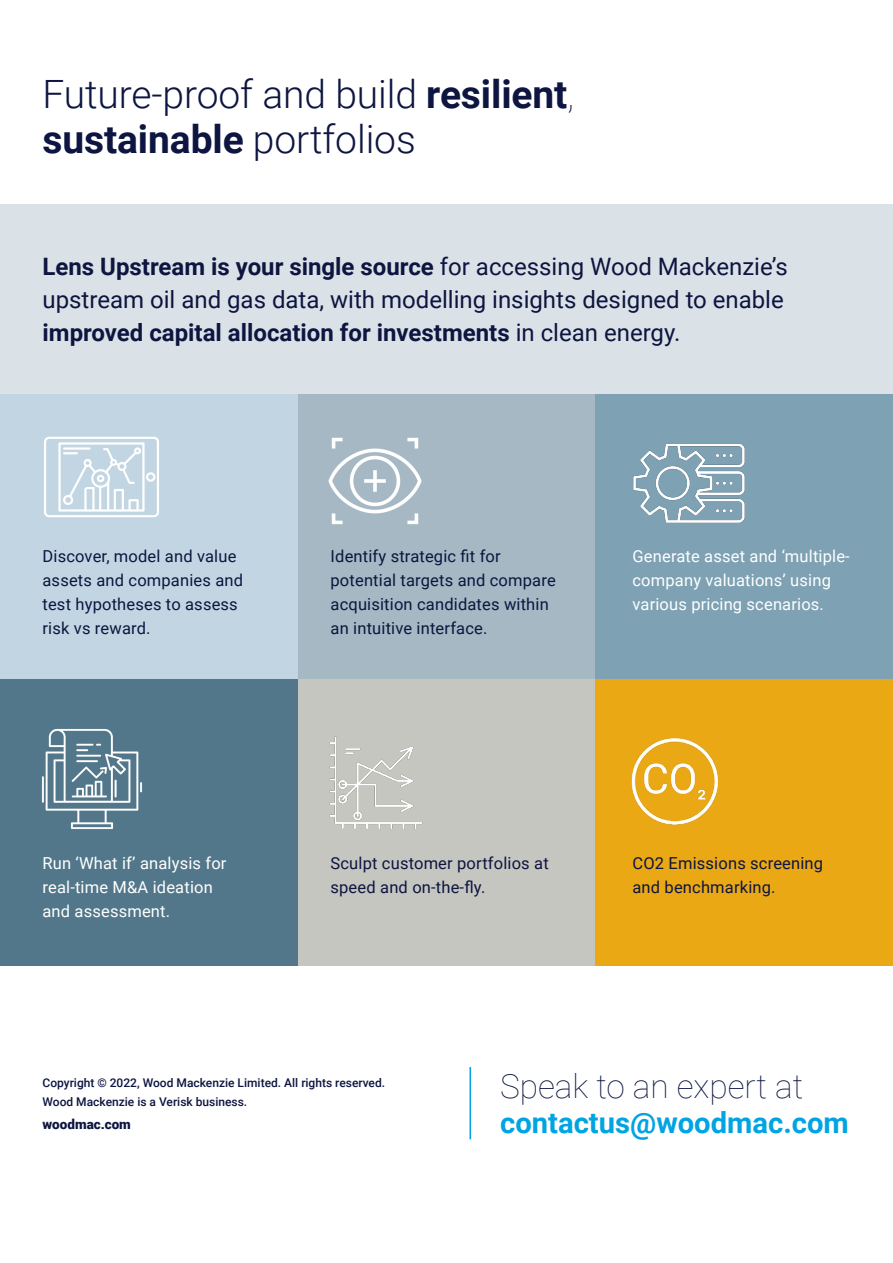
<style>
.page{position:relative;width:893px;height:1263px;background:#fff}
.page>*{position:absolute;margin:0;border:0;box-sizing:border-box;transform-origin:0 0}
.t1{font:300 39px/45px "Roboto";letter-spacing:-.005em;color:#0d1540}
.t2{font:100 33.45px "Roboto";color:#0d1540}
.t3{font:700 29.25px "Roboto";color:#00a4e3}
.Cover_Title{font:24px/33px "Roboto";color:#0d1540}
.Cover_Title-2{font:16.5px/24px "Roboto";letter-spacing:.01em;color:#0d1540}
.Cover_Title-3{font:16.5px/24px "Roboto";letter-spacing:.01em;color:#fff}
.t4{font:900 13.5px "Roboto";color:#0d1540}
.t5{font:500 12px/19.5px "Roboto";color:#0d1540}
.s1{font-weight:700}
.s2{font-weight:100}
</style>
<div class="page">
<div style="left:0;top:394px;width:299px;height:287px;background:#c1d6e2"></div>
<div style="left:0;top:679px;width:299px;height:286px;background:#52778a"></div>
<div style="left:299px;top:394px;width:296px;height:287px;background:#a5b8c3"></div>
<div style="left:299px;top:679px;width:296px;height:286px;background:#c6c6c0"></div>
<div style="left:595px;top:394px;width:298px;height:287px;background:#7ea1b3"></div>
<div style="left:595px;top:679px;width:298px;height:286px;background:#eaa814"></div>
<div style="left:0;top:204px;width:893px;height:190px;background:#dbe2e7"></div>
<img style="left:633px;top:443px;width:112px;height:80px">
<img style="left:328px;top:437px;width:94px;height:88px">
<img style="left:44px;top:436px;width:115px;height:82px">
<img style="left:42px;top:728px;width:100px;height:101px">
<img style="left:329px;top:736px;width:94px;height:93px">
<img style="left:631px;top:738px;width:88px;height:87px">
<hr style="left:469px;top:1067px;width:2px;height:72px;background:#00a4e3">
<p class="t1" style="left:43px;top:70px;width:534px">Future-proof and build <span class="s1">resilient</span><span class="s2">, </span><span class="s1">sustainable</span> portfolios</p>
<p class="Cover_Title" style="left:43px;top:249px;width:747px"><span class="s1">Lens Upstream is your single source</span> for accessing Wood Mackenzie’s upstream oil and gas data, with modelling insights designed to enable <span class="s1">improved capital allocation for investments</span> in clean energy.</p>
<p class="Cover_Title-2" style="left:43px;top:544px;width:202px">Discover, model and value assets and companies and test hypotheses to assess risk vs reward.</p>
<p class="Cover_Title-2" style="left:331px;top:544px;width:227px">Identify strategic fit for potential targets and compare acquisition candidates within an intuitive interface.</p>
<p class="Cover_Title-3" style="left:632px;top:544px;width:219px">Generate asset and ‘multiple&shy;company valuations’ using various pricing scenarios.</p>
<p class="Cover_Title-3" style="left:43px;top:850px;width:186px">Run ‘What if’ analysis for real-time M&amp;A ideation and assessment.</p>
<p class="Cover_Title-2" style="left:331px;top:850px;width:220px">Sculpt customer portfolios at speed and on-the-fly.</p>
<p class="Cover_Title-2" style="left:632px;top:850px;width:192px">CO2 Emissions screening and benchmarking.</p>
<p class="t5" style="left:43px;top:1072px;width:344px">Copyright © 2022, Wood Mackenzie Limited. All rights reserved.<br>Wood Mackenzie is a Verisk business.</p>
<p class="t4" style="left:43px;top:1114px;width:90px">woodmac.com</p>
<p class="t2" style="left:500px;top:1063px;width:305px">Speak to an expert at</p>
<p class="t3" style="left:500px;top:1102px;width:350px">contactus@woodmac.com</p>
</div>
